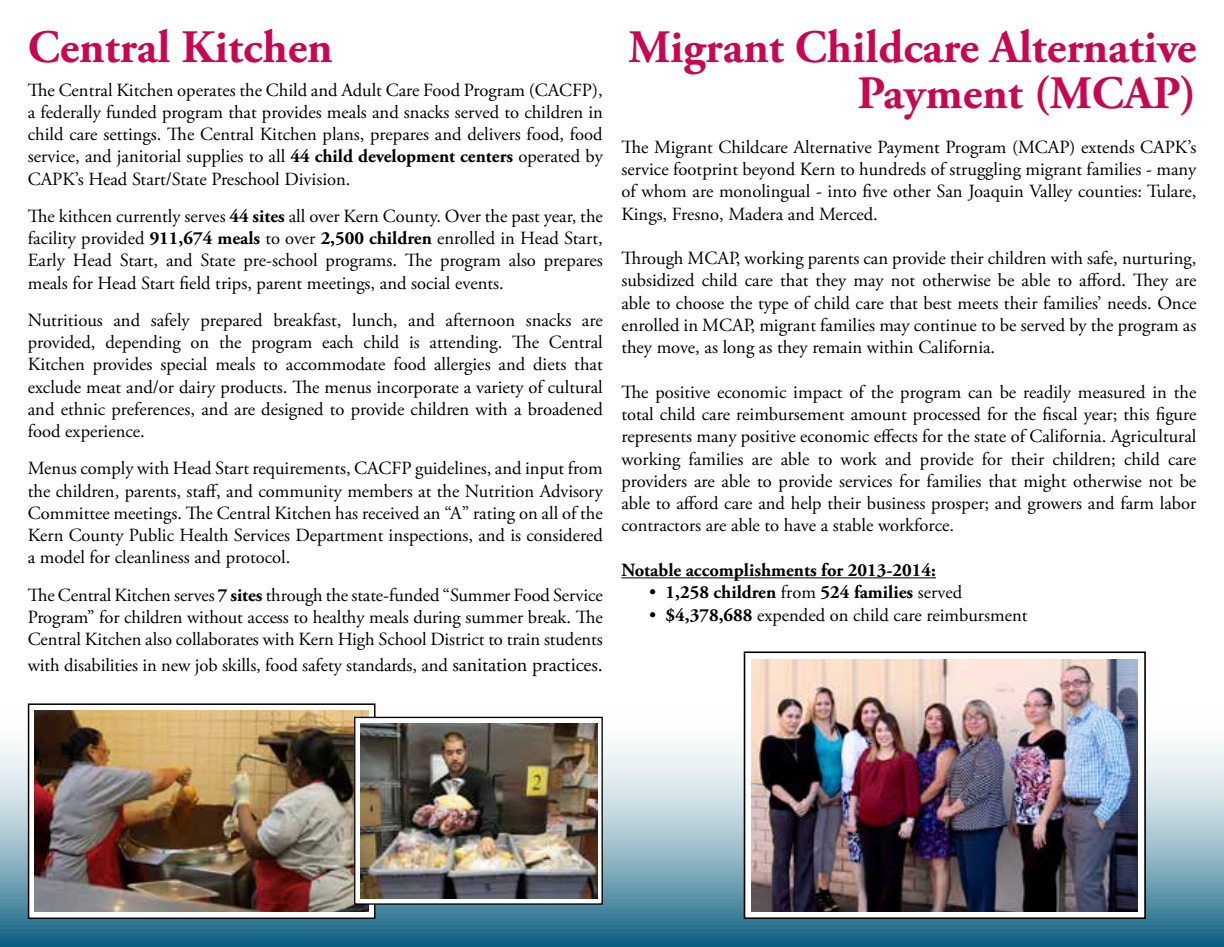
<style>
.page{position:relative;width:1224px;height:947px;background:#fff}
.page>*{position:absolute;margin:0;border:0;box-sizing:border-box;transform-origin:0 0}
.t1{font:700 46.4px/46.4px "Adobe Garamond Pro";color:#c70752;text-align:right}
.t2{font:18.6px/22.2px "Adobe Garamond Pro";color:#000;text-align:justify}
.t3{font:700 18.6px "Adobe Garamond Pro";color:#000}
.s1{font-weight:700}
.s2{font-size:20px}
.s3{font-weight:400}
</style>
<div class="page">
<svg style="left:0;top:578px;width:1224px;height:368px"></svg>
<hr style="left:621px;top:577px;width:315px;height:1px;background:#000">
<div style="left:29px;top:704px;width:346px;height:213px;background:linear-gradient(to right,#fff,#fefefe)"></div>
<div style="left:28px;top:703px;width:348px;height:215px;border:2px solid #000"></div>
<img style="left:35px;top:710px;width:334px;height:201px">
<svg style="left:356px;top:718px;width:245px;height:184px"></svg>
<div style="left:354px;top:716px;width:249px;height:188px;border:1px solid #000"></div>
<img style="left:360px;top:723px;width:237px;height:174px">
<div style="left:745px;top:652px;width:400px;height:265px;background:#fff"></div>
<div style="left:744px;top:651px;width:402px;height:267px;border:2px solid #000"></div>
<img style="left:752px;top:659px;width:386px;height:252px">
<h1 class="t1" style="left:28px;top:24px;width:306px">Central Kitchen</h1>
<p class="t2" style="left:28px;top:79px;width:577px">The Central Kitchen operates the Child and Adult Care Food Program (CACFP), a federally funded program that provides meals and snacks served to children in child care settings. The Central Kitchen plans, prepares and delivers food, food service, and janitorial supplies to all <span class="s1">44 child development centers</span> operated by CAPK’s Head Start/State Preschool Division.</p>
<p class="t2" style="left:28px;top:205px;width:577px">The kithcen currently serves <span class="s1">44 sites</span> all over Kern County. Over the past year, the facility provided <span class="s1">911,674 meals</span> to over <span class="s1">2,500 children</span> enrolled in Head Start, Early Head Start, and State pre-school programs. The program also prepares meals for Head Start field trips, parent meetings, and social events.</p>
<p class="t2" style="left:28px;top:309px;width:577px">Nutritious and safely prepared breakfast, lunch, and afternoon snacks are provided, depending on the program each child is attending. The Central Kitchen provides special meals to accommodate food allergies and diets that exclude meat and/or dairy products. The menus incorporate a variety of cultural and ethnic preferences, and are designed to provide children with a broadened food experience.</p>
<p class="t2" style="left:28px;top:457px;width:577px">Menus comply with Head Start requirements, CACFP guidelines, and input from the children, parents, staff, and community members at the Nutrition Advisory Committee meetings. The Central Kitchen has received an “A” rating on all of the Kern County Public Health Services Department inspections, and is considered a model for cleanliness and protocol.</p>
<p class="t2" style="left:28px;top:584px;width:577px">The Central Kitchen serves <span class="s1">7 sites</span> through the state-funded “Summer Food Service Program” for children without access to healthy meals during summer break. The Central Kitchen also collaborates with Kern High School District to train students</p>
<p class="t2" style="left:28px;top:654px;width:576px">with disabilities in new job skills, food safety standards, and <span class="s2">sanitation practices.</span></p>
<h1 class="t1" style="left:629px;top:24px;width:569px">Migrant Childcare Alternative<br>Payment (MCAP)</h1>
<p class="t2" style="left:621px;top:136px;width:577px">The Migrant Childcare Alternative Payment Program (MCAP) extends CAPK’s service footprint beyond Kern to hundreds of struggling migrant families - many of whom are monolingual - into five other San Joaquin Valley counties: Tulare, Kings, Fresno, Madera and Merced.</p>
<p class="t2" style="left:621px;top:248px;width:577px">Through MCAP, working parents can provide their children with safe, nurturing, subsidized child care that they may not otherwise be able to afford. They are able to choose the type of child care that best meets their families’ needs. Once enrolled in MCAP, migrant families may continue to be served by the program as they move, as long as they remain within California.</p>
<p class="t2" style="left:621px;top:381px;width:577px">The positive economic impact of the program can be readily measured in the total child care reimbursement amount processed for the fiscal year; this figure represents many positive economic effects for the state of California. Agricultural working families are able to work and provide for their children; child care providers are able to provide services for families that might otherwise not be able to afford care and help their business prosper; and growers and farm labor contractors are able to have a stable workforce.</p>
<p class="t3" style="left:621px;top:559px;width:316px">Notable accomplishments for 2013-2014:</p>
<p class="t3" style="left:649px;top:581px;width:315px"><span class="s3">•</span> 1,258 children <span class="s3">from</span> 524 families <span class="s3">served</span></p>
<p class="t2" style="left:649px;top:604px;width:380px">• <span class="s1">$4,378,688</span> expended on child care reimbursment</p>
</div>
